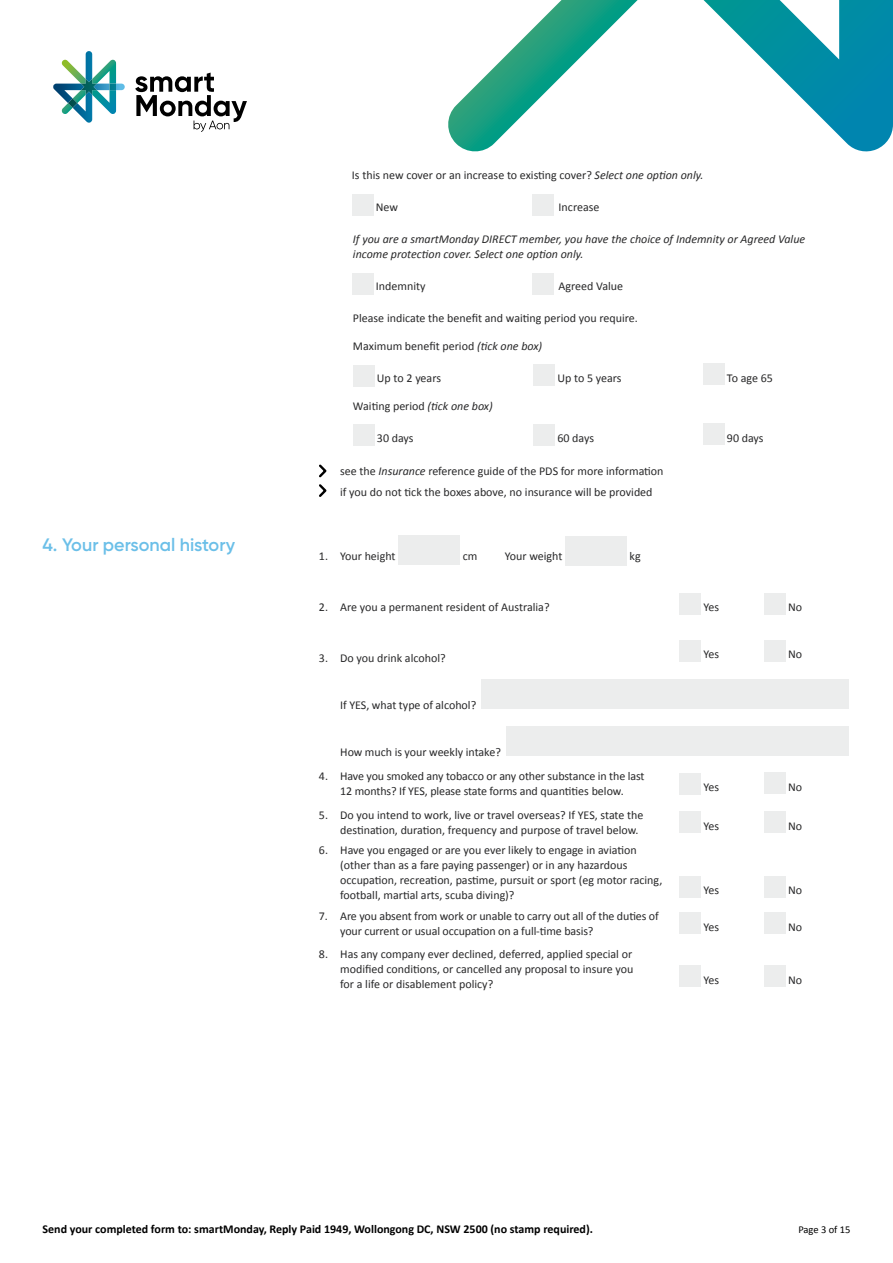
<style>
.page{position:relative;width:893px;height:1263px;background:#fff}
.page>*{position:absolute;margin:0;border:0;box-sizing:border-box;transform-origin:0 0}
.t1{font:600 18px "Gilroy";color:#6bbfe8}
.t2{font:12px/15px "Calibri";color:#282829}
.t3{font:italic 12px/15px "Calibri";color:#282829}
.t4{font:700 12px "Calibri";color:#000}
.t5{font:10.5px "Calibri";color:#000}
.s1{font-style:italic}
</style>
<div class="page">
<svg style="left:53px;top:51px;width:72px;height:72px"></svg>
<img style="left:68px;top:79px;width:48px;height:29px">
<svg style="left:135px;top:73px;width:112px;height:59px"></svg>
<svg style="left:448px;top:0;width:445px;height:152px"></svg>
<div style="left:352px;top:194px;width:21px;height:22px;background:#eceded"></div>
<div style="left:532px;top:194px;width:21px;height:21px;background:#eceded"></div>
<div style="left:352px;top:273px;width:21px;height:22px;background:#eceded"></div>
<div style="left:532px;top:273px;width:21px;height:21px;background:#eceded"></div>
<div style="left:353px;top:365px;width:21px;height:21px;background:#eceded"></div>
<div style="left:533px;top:364px;width:22px;height:22px;background:#eceded"></div>
<div style="left:703px;top:364px;width:21px;height:21px;background:#eceded"></div>
<div style="left:353px;top:425px;width:21px;height:21px;background:#eceded"></div>
<div style="left:533px;top:424px;width:22px;height:21px;background:#eceded"></div>
<div style="left:703px;top:423px;width:21px;height:22px;background:#eceded"></div>
<svg style="left:319px;top:464px;width:8px;height:33px"></svg>
<div style="left:398px;top:535px;width:62px;height:30px;background:#eceded"></div>
<div style="left:565px;top:536px;width:62px;height:30px;background:#eceded"></div>
<div style="left:680px;top:593px;width:21px;height:21px;background:#eceded"></div>
<div style="left:764px;top:593px;width:21px;height:21px;background:#eceded"></div>
<div style="left:680px;top:640px;width:21px;height:21px;background:#eceded"></div>
<div style="left:764px;top:640px;width:21px;height:21px;background:#eceded"></div>
<div style="left:481px;top:679px;width:368px;height:30px;background:#eceded"></div>
<div style="left:506px;top:726px;width:343px;height:30px;background:#eceded"></div>
<div style="left:680px;top:773px;width:21px;height:21px;background:#eceded"></div>
<div style="left:764px;top:773px;width:21px;height:21px;background:#eceded"></div>
<div style="left:680px;top:811px;width:21px;height:22px;background:#eceded"></div>
<div style="left:764px;top:811px;width:21px;height:21px;background:#eceded"></div>
<div style="left:680px;top:876px;width:21px;height:22px;background:#eceded"></div>
<div style="left:764px;top:876px;width:21px;height:21px;background:#eceded"></div>
<div style="left:680px;top:913px;width:21px;height:21px;background:#eceded"></div>
<div style="left:764px;top:912px;width:21px;height:22px;background:#eceded"></div>
<div style="left:680px;top:966px;width:21px;height:21px;background:#eceded"></div>
<div style="left:764px;top:965px;width:21px;height:22px;background:#eceded"></div>
<h1 class="t1" style="left:43px;top:533px;width:194px">4. Your personal history</h1>
<p class="t2" style="left:352px;top:168px;width:353px">Is this new cover or an increase to existing cover? <span class="s1">Select one option only.</span></p>
<p class="t2" style="left:376px;top:200px;width:24px">New</p>
<p class="t2" style="left:559px;top:200px;width:42px">Increase</p>
<p class="t3" style="left:353px;top:231px;width:454px">If you are a smartMonday DIRECT member, you have the choice of Indemnity or Agreed Value income protection cover. Select one option only.</p>
<p class="t2" style="left:376px;top:279px;width:51px">Indemnity</p>
<p class="t2" style="left:559px;top:279px;width:66px">Agreed Value</p>
<p class="t2" style="left:353px;top:311px;width:286px">Please indicate the benefit and waiting period you require.</p>
<p class="t2" style="left:353px;top:338px;width:191px">Maximum benefit period <span class="s1">(tick one box)</span></p>
<p class="t2" style="left:377px;top:370px;width:66px">Up to 2 years</p>
<p class="t2" style="left:557px;top:370px;width:66px">Up to 5 years</p>
<p class="t2" style="left:727px;top:370px;width:47px">To age 65</p>
<p class="t2" style="left:353px;top:398px;width:141px">Waiting period <span class="s1">(tick one box)</span></p>
<p class="t2" style="left:377px;top:430px;width:38px">30 days</p>
<p class="t2" style="left:557px;top:430px;width:38px">60 days</p>
<p class="t2" style="left:727px;top:430px;width:38px">90 days</p>
<p class="t2" style="left:340px;top:461px;width:325px;line-height:20.7px">see the <span class="s1">Insurance</span> reference guide of the PDS for more information if you do not tick the boxes above, no insurance will be provided</p>
<p class="t2" style="left:319px;top:549px;width:78px">1. Your height</p>
<p class="t2" style="left:463px;top:549px;width:16px">cm</p>
<p class="t2" style="left:505px;top:549px;width:59px">Your weight</p>
<p class="t2" style="left:630px;top:549px;width:13px">kg</p>
<p class="t2" style="left:319px;top:600px;width:232px">2. Are you a permanent resident of Australia?</p>
<p class="t2" style="left:704px;top:600px;width:17px">Yes</p>
<p class="t2" style="left:788px;top:600px;width:16px">No</p>
<p class="t2" style="left:319px;top:651px;width:128px">3. Do you drink alcohol?</p>
<p class="t2" style="left:704px;top:647px;width:17px">Yes</p>
<p class="t2" style="left:788px;top:647px;width:16px">No</p>
<p class="t2" style="left:340px;top:698px;width:138px">If YES, what type of alcohol?</p>
<p class="t2" style="left:340px;top:744px;width:162px">How much is your weekly intake?</p>
<p class="t2" style="left:319px;top:769px;width:327px;text-align:center">4. Have you smoked any tobacco or any other substance in the last<br>12 months? If YES, please state forms and quantities below.</p>
<p class="t2" style="left:704px;top:779px;width:17px">Yes</p>
<p class="t2" style="left:788px;top:779px;width:16px">No</p>
<p class="t2" style="left:340px;top:807px;width:305px;text-indent:-21px">5. Do you intend to work, live or travel overseas? If YES, state the destination, duration, frequency and purpose of travel below.</p>
<p class="t2" style="left:704px;top:818px;width:17px">Yes</p>
<p class="t2" style="left:788px;top:818px;width:16px">No</p>
<p class="t2" style="left:340px;top:842px;width:324px;text-indent:-21px">6. Have you engaged or are you ever likely to engage in aviation (other than as a fare paying passenger) or in any hazardous occupation, recreation, pastime, pursuit or sport (eg motor racing, football, martial arts, scuba diving)?</p>
<p class="t2" style="left:704px;top:883px;width:17px">Yes</p>
<p class="t2" style="left:788px;top:883px;width:16px">No</p>
<p class="t2" style="left:340px;top:908px;width:320px;text-indent:-21px">7. Are you absent from work or unable to carry out all of the duties of your current or usual occupation on a full-time basis?</p>
<p class="t2" style="left:704px;top:919px;width:17px">Yes</p>
<p class="t2" style="left:788px;top:919px;width:16px">No</p>
<p class="t2" style="left:340px;top:946px;width:295px;text-align:justify;text-indent:-21px">8. Has any company ever declined, deferred, applied special or modified conditions, or cancelled any proposal to insure you for a life or disablement policy?</p>
<p class="t2" style="left:704px;top:972px;width:17px">Yes</p>
<p class="t2" style="left:788px;top:972px;width:16px">No</p>
<p class="t4" style="left:43px;top:1221px;width:552px">Send your completed form to: smartMonday, Reply Paid 1949, Wollongong DC, NSW 2500 (no stamp required).</p>
<p class="t5" style="left:798px;top:1223px;width:54px">Page 3 of 15</p>
</div>
